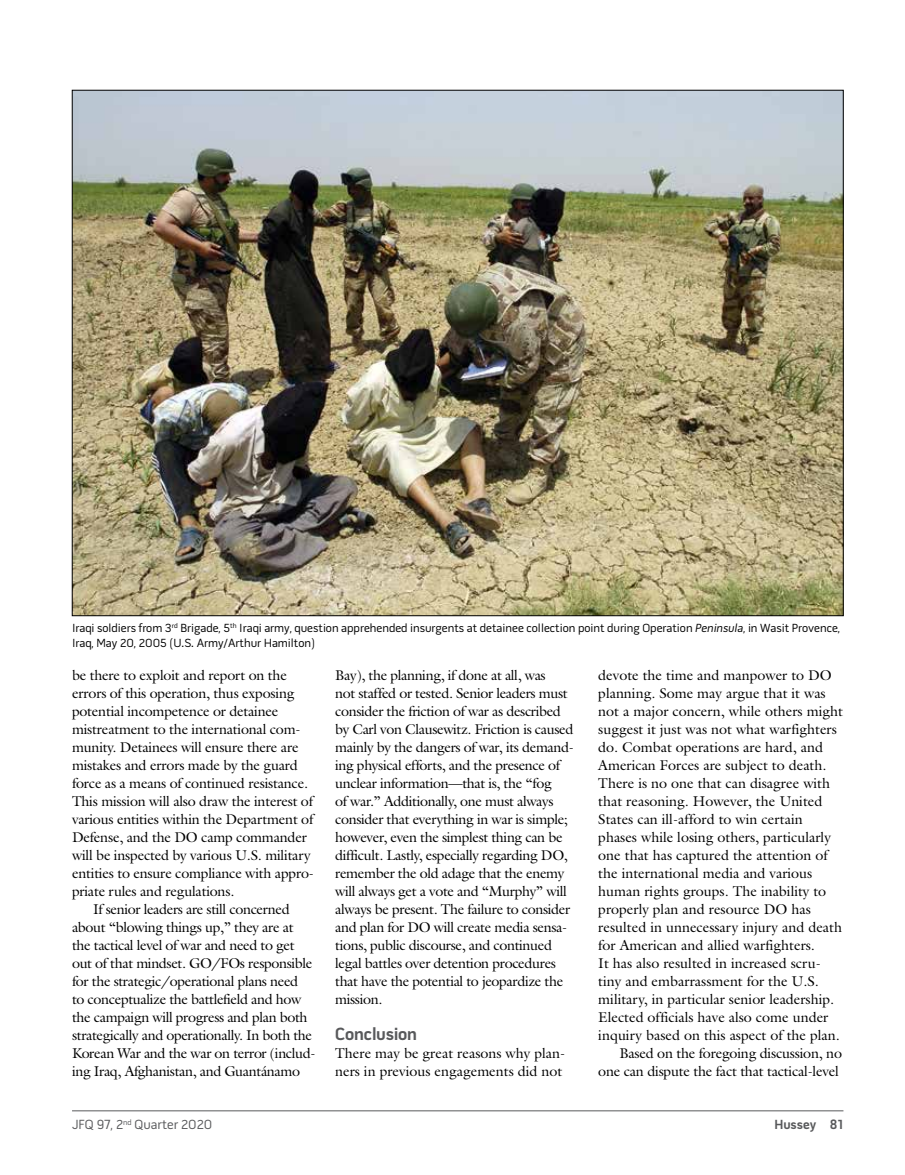
<style>
.page{position:relative;width:905px;height:1175px;background:#fff}
.page>*{position:absolute;margin:0;border:0;box-sizing:border-box;transform-origin:0 0}
.t1{font:700 18px "Pill Gothic 600 mg";letter-spacing:-.01em;color:#58595b}
.t2{font:14.25px/18px "Galliard Std";letter-spacing:-.015em;color:#000}
.t3{font:13.5px "Pill Gothic 600 mg";color:#58595b}
.t4{font:700 13.5px "Pill Gothic 600 mg";color:#58595b}
.t5{font:12px/15px "Pill Gothic 600 mg";color:#000}
.s1{font-style:italic}
</style>
<div class="page">
<hr style="left:72px;top:1110px;width:771px;height:1px;background:#58595b">
<img style="left:74px;top:92px;width:767px;height:522px">
<p class="t5" style="left:72px;top:622px;width:769px">Iraqi soldiers from 3<sup>rd</sup> Brigade, 5<sup>th</sup> Iraqi army, question apprehended insurgents at detainee collection point during Operation <span class="s1">Peninsula</span>, in Wasit Provence,<br>Iraq, May 20, 2005 (U.S. Army/Arthur Hamilton)</p>
<p class="t2" style="left:72px;top:665px;width:216px">be there to exploit and report on the</p>
<p class="t2" style="left:72px;top:683px;width:224px">errors of this operation, thus exposing</p>
<p class="t2" style="left:72px;top:701px;width:208px">potential incompetence or detainee</p>
<p class="t2" style="left:72px;top:719px;width:230px">mistreatment to the international com-</p>
<p class="t2" style="left:72px;top:737px;width:228px">munity. Detainees will ensure there are</p>
<p class="t2" style="left:72px;top:755px;width:227px">mistakes and errors made by the guard</p>
<p class="t2" style="left:72px;top:773px;width:237px">force as a means of continued resistance.</p>
<p class="t2" style="left:72px;top:791px;width:242px">This mission will also draw the interest of</p>
<p class="t2" style="left:72px;top:809px;width:243px">various entities within the Department of</p>
<p class="t2" style="left:72px;top:827px;width:236px">Defense, and the DO camp commander</p>
<p class="t2" style="left:72px;top:845px;width:240px">will be inspected by various U.S. military</p>
<p class="t2" style="left:72px;top:863px;width:243px">entities to ensure compliance with appro-</p>
<p class="t2" style="left:72px;top:881px;width:164px">priate rules and regulations.</p>
<p class="t2" style="left:93px;top:899px;width:198px">If senior leaders are still concerned</p>
<p class="t2" style="left:72px;top:917px;width:223px">about “blowing things up,” they are at</p>
<p class="t2" style="left:72px;top:935px;width:224px">the tactical level of war and need to get</p>
<p class="t2" style="left:72px;top:953px;width:242px">out of that mindset. GO/FOs responsible</p>
<p class="t2" style="left:72px;top:971px;width:228px">for the strategic/operational plans need</p>
<p class="t2" style="left:72px;top:989px;width:231px">to conceptualize the battlefield and how</p>
<p class="t2" style="left:72px;top:1007px;width:237px">the campaign will progress and plan both</p>
<p class="t2" style="left:72px;top:1025px;width:242px">strategically and operationally. In both the</p>
<p class="t2" style="left:72px;top:1043px;width:245px">Korean War and the war on terror (includ-</p>
<p class="t2" style="left:72px;top:1061px;width:229px">ing Iraq, Afghanistan, and Guantánamo</p>
<p class="t2" style="left:335px;top:665px;width:240px">Bay), the planning, if done at all, was<br>not staffed or tested. Senior leaders must consider the friction of war as described by Carl von Clausewitz. Friction is caused mainly by the dangers of war, its demand&shy;ing physical efforts, and the presence of unclear information—that is, the “fog<br>of war.” Additionally, one must always consider that everything in war is simple; however, even the simplest thing can be difficult. Lastly, especially regarding DO, remember the old adage that the enemy will always get a vote and “Murphy” will always be present. The failure to consider and plan for DO will create media sensa&shy;tions, public discourse, and continued legal battles over detention procedures that have the potential to jeopardize the mission.</p>
<p class="t1" style="left:335px;top:1026px;width:83px">Conclusion</p>
<p class="t2" style="left:335px;top:1043px;width:231px">There may be great reasons why plan&shy;ners in previous engagements did not</p>
<p class="t2" style="left:598px;top:665px;width:235px">devote the time and manpower to DO</p>
<p class="t2" style="left:598px;top:683px;width:229px">planning. Some may argue that it was</p>
<p class="t2" style="left:598px;top:701px;width:246px">not a major concern, while others might</p>
<p class="t2" style="left:598px;top:719px;width:240px">suggest it just was not what warfighters</p>
<p class="t2" style="left:598px;top:737px;width:226px">do. Combat operations are hard, and</p>
<p class="t2" style="left:598px;top:755px;width:229px">American Forces are subject to death.</p>
<p class="t2" style="left:598px;top:773px;width:233px">There is no one that can disagree with</p>
<p class="t2" style="left:598px;top:791px;width:225px">that reasoning. However, the United</p>
<p class="t2" style="left:598px;top:809px;width:206px">States can ill-afford to win certain</p>
<p class="t2" style="left:598px;top:827px;width:234px">phases while losing others, particularly</p>
<p class="t2" style="left:598px;top:845px;width:231px">one that has captured the attention of</p>
<p class="t2" style="left:598px;top:863px;width:215px">the international media and various</p>
<p class="t2" style="left:598px;top:881px;width:229px">human rights groups. The inability to</p>
<p class="t2" style="left:598px;top:899px;width:214px">properly plan and resource DO has</p>
<p class="t2" style="left:598px;top:917px;width:245px">resulted in unnecessary injury and death</p>
<p class="t2" style="left:598px;top:935px;width:218px">for American and allied warfighters.</p>
<p class="t2" style="left:598px;top:953px;width:224px">It has also resulted in increased scru-</p>
<p class="t2" style="left:598px;top:971px;width:222px">tiny and embarrassment for the U.S.</p>
<p class="t2" style="left:598px;top:989px;width:237px">military, in particular senior leadership.</p>
<p class="t2" style="left:598px;top:1007px;width:231px">Elected officials have also come under</p>
<p class="t2" style="left:598px;top:1025px;width:243px">inquiry based on this aspect of the plan.</p>
<p class="t2" style="left:619px;top:1043px;width:224px">Based on the foregoing discussion, no</p>
<p class="t2" style="left:598px;top:1061px;width:242px">one can dispute the fact that tactical-level</p>
<p class="t3" style="left:72px;top:1119px;width:142px">JFQ 97, 2<sup>nd</sup> Quarter 2020</p>
<p class="t4" style="left:774px;top:1119px;width:71px">Hussey 81</p>
</div>
